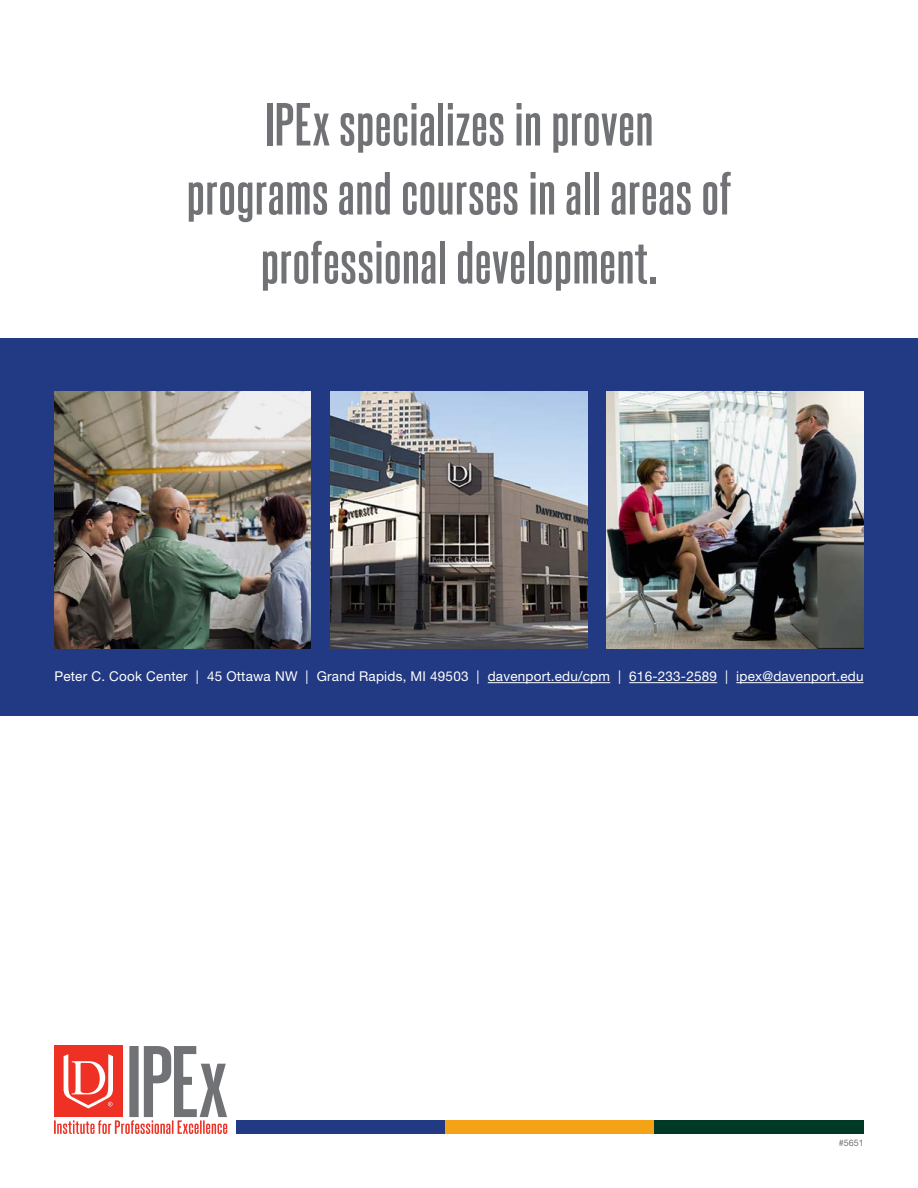
<style>
.page{position:relative;width:918px;height:1188px;background:#fff}
.page>*{position:absolute;margin:0;border:0;box-sizing:border-box;transform-origin:0 0}
.t1{font:700 60px/69px "Davenport Steelfish";letter-spacing:-.02em;color:#717275;text-align:center}
.t2{font:13.5px "Helvetica Neue LT Std";letter-spacing:.015em;color:#fff}
.t3{font:9px "Helvetica Neue LT Std";color:#717275}
</style>
<div class="page">
<div style="left:0;top:338px;width:918px;height:378px;background:#223983"></div>
<hr style="left:488px;top:682px;width:122px;height:1px;background:#fff">
<hr style="left:629px;top:682px;width:88px;height:1px;background:#fff">
<hr style="left:736px;top:682px;width:128px;height:1px;background:#fff">
<img style="left:54px;top:392px;width:256px;height:256px">
<img style="left:331px;top:392px;width:256px;height:256px">
<img style="left:607px;top:392px;width:256px;height:256px">
<div style="left:237px;top:1120px;width:209px;height:14px;background:#223983"></div>
<div style="left:446px;top:1120px;width:209px;height:14px;background:#f4a319"></div>
<div style="left:655px;top:1120px;width:209px;height:14px;background:#003a26"></div>
<svg style="left:54px;top:1046px;width:173px;height:88px"></svg>
<h1 class="t1" style="left:186px;top:96px;width:548px">IPEx specializes in proven programs and courses in all areas of professional development.</h1>
<p class="t2" style="left:54px;top:668px;width:811px">Peter C. Cook Center | 45 Ottawa NW | Grand Rapids, MI 49503 | davenport.edu/cpm | 616-233-2589 | ipex@davenport.edu</p>
<p class="t3" style="left:839px;top:1137px;width:27px">#5651</p>
</div>
